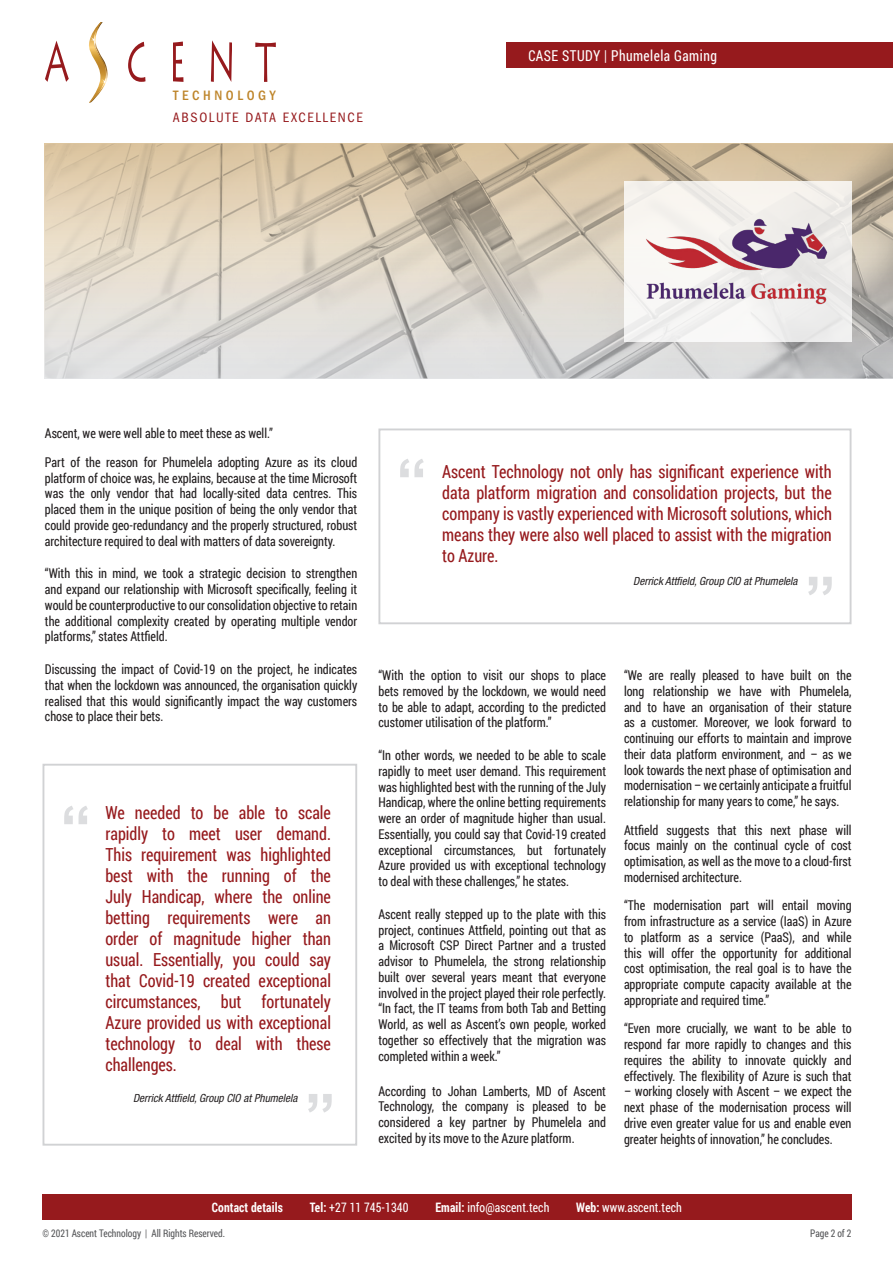
<style>
.page{position:relative;width:893px;height:1263px;background:#fff}
.page>*{position:absolute;margin:0;border:0;box-sizing:border-box;transform-origin:0 0}
.t1{font:18px/21px "Roboto Condensed";color:#961a1d;text-align:justify;scale:.9 1}
.t2{font:15px "Roboto Condensed";letter-spacing:.035em;color:#fff;scale:.9 1}
.t3{font:condensed 14.1px "Franklin Gothic EF";letter-spacing:.12em;color:#961a1d}
.t4{font:500 condensed 14.1px "Franklin Gothic EF";letter-spacing:.255em;color:#be852b}
.t5{font:13.5px/15.8px "Roboto Condensed";color:#231f20;text-align:justify;scale:.9 1}
.t6{font:13.05px "Roboto Condensed";letter-spacing:.01em;color:#fff;scale:.9 1}
.t7{font:700 13.05px "Roboto Condensed";letter-spacing:.01em;color:#fff;scale:.9 1}
.t8{font:italic condensed 11.25px "Helvetica Neue";color:#231f20}
.t9{font:10.5px "Roboto Condensed";color:#57585a;scale:.9 1}
.s1{font-weight:700}
</style>
<div class="page">
<img style="left:45px;top:144px;width:848px;height:234px">
<div style="left:506px;top:43px;width:387px;height:25px;background:#961a1d"></div>
<svg style="left:211px;top:40px;width:21px;height:42px"></svg>
<svg style="left:128px;top:42px;width:18px;height:40px"></svg>
<svg style="left:255px;top:42px;width:21px;height:40px"></svg>
<svg style="left:173px;top:42px;width:10px;height:40px"></svg>
<svg style="left:45px;top:41px;width:24px;height:41px"></svg>
<svg style="left:89px;top:22px;width:19px;height:81px"></svg>
<div style="left:43px;top:1194px;width:808px;height:25px;background:#961a1d"></div>
<div style="left:624px;top:181px;width:227px;height:160px;background:linear-gradient(to right,#f6f4f1,#f0eeeb)"></div>
<div style="left:378px;top:428px;width:473px;height:196px;border:2px solid #d1d2d4"></div>
<svg style="left:400px;top:459px;width:24px;height:18px"></svg>
<svg style="left:808px;top:577px;width:24px;height:18px"></svg>
<div style="left:43px;top:764px;width:314px;height:381px;border:2px solid #d1d2d4"></div>
<svg style="left:64px;top:806px;width:24px;height:18px"></svg>
<svg style="left:308px;top:1094px;width:24px;height:18px"></svg>
<img style="left:646px;top:207px;width:200px;height:114px">
<p class="t4" style="left:173px;top:87px;width:104px">TECHNOLOGY</p>
<p class="t3" style="left:173px;top:109px;width:192px">ABSOLUTE DATA EXCELLENCE</p>
<p class="t2" style="left:528px;top:45px;width:211px">CASE STUDY | Phumelela Gaming</p>
<p class="t5" style="left:45px;top:425px;width:255px">Ascent, we were well able to meet these as well.”</p>
<p class="t5" style="left:45px;top:454px;width:349px">Part of the reason for Phumelela adopting Azure as its cloud platform of choice was, he explains, because at the time Microsoft was the only vendor that had locally-sited data centres. This placed them in the unique position of being the only vendor that could provide geo-redundancy and the properly structured, robust architecture required to deal with matters of data sovereignty.</p>
<p class="t5" style="left:45px;top:565px;width:349px">“With this in mind, we took a strategic decision to strengthen and expand our relationship with Microsoft specifically, feeling it would be counterproductive to our consolidation objective to retain the additional complexity created by operating multiple vendor platforms,” states Attfield.</p>
<p class="t5" style="left:45px;top:661px;width:349px">Discussing the impact of Covid-19 on the project, he indicates that when the lockdown was announced, the organisation quickly realised that this would significantly impact the way customers chose to place their bets.</p>
<p class="t1" style="left:105px;top:802px;width:252px">We needed to be able to scale rapidly to meet user demand.<br>This requirement was highlighted best with the running of the July Handicap, where the online betting requirements were an order of magnitude higher than usual. Essentially, you could say that Covid-19 created exceptional circumstances, but fortunately Azure provided us with exceptional technology to deal with these challenges.</p>
<p class="t8" style="left:133px;top:1091px;width:166px">Derrick Attfield, Group CIO at Phumelela</p>
<p class="t1" style="left:442px;top:460px;width:434px">Ascent Technology not only has significant experience with data platform migration and consolidation projects, but the company is vastly experienced with Microsoft solutions, which means they were also well placed to assist with the migration to Azure.</p>
<p class="t8" style="left:633px;top:574px;width:166px">Derrick Attfield, Group CIO at Phumelela</p>
<p class="t5" style="left:378px;top:667px;width:254px">“With the option to visit our shops to place bets removed by the lockdown, we would need to be able to adapt, according to the predicted customer utilisation of the platform.”</p>
<p class="t5" style="left:378px;top:747px;width:254px">“In other words, we needed to be able to scale rapidly to meet user demand. This requirement was highlighted best with the running of the July Handicap, where the online betting requirements were an order of magnitude higher than usual.<br>Essentially, you could say that Covid-19 created exceptional circumstances, but fortunately Azure provided us with exceptional technology to deal with these challenges,” he states.</p>
<p class="t5" style="left:378px;top:906px;width:254px">Ascent really stepped up to the plate with this project, continues Attfield, pointing out that as a Microsoft CSP Direct Partner and a trusted advisor to Phumelela, the strong relationship built over several years meant that everyone involved in the project played their role perfectly. “In fact, the IT teams from both Tab and Betting World, as well as Ascent’s own people, worked together so effectively that the migration was completed within a week.”</p>
<p class="t5" style="left:378px;top:1082px;width:254px">According to Johan Lamberts, MD of Ascent Technology, the company is pleased to be considered a key partner by Phumelela and excited by its move to the Azure platform.</p>
<p class="t5" style="left:624px;top:667px;width:254px">“We are really pleased to have built on the long relationship we have with Phumelela, and to have an organisation of their stature as a customer. Moreover, we look forward to continuing our efforts to maintain and improve their data platform environment, and – as we look towards the next phase of optimisation and modernisation – we certainly anticipate a fruitful relationship for many years to come,” he says.</p>
<p class="t5" style="left:624px;top:821px;width:254px">Attfield suggests that this next phase will focus mainly on the continual cycle of cost optimisation, as well as the move to a cloud-first modernised architecture.</p>
<p class="t5" style="left:624px;top:897px;width:254px">“The modernisation part will entail moving from infrastructure as a service (IaaS) in Azure to platform as a service (PaaS), and while this will offer the opportunity for additional cost optimisation, the real goal is to have the appropriate compute capacity available at the appropriate and required time.”</p>
<p class="t5" style="left:624px;top:1020px;width:254px">“Even more crucially, we want to be able to respond far more rapidly to changes and this requires the ability to innovate quickly and effectively. The flexibility of Azure is such that</p>
<p class="t5" style="left:624px;top:1083px;width:254px">– working closely with Ascent – we expect the next phase of the modernisation process will drive even greater value for us and enable even greater heights of innovation,” he concludes.</p>
<p class="t7" style="left:212px;top:1198px;width:80px">Contact details</p>
<p class="t6" style="left:310px;top:1198px;width:111px"><span class="s1">Tel:</span> +27 11 745-1340</p>
<p class="t6" style="left:435px;top:1198px;width:128px"><span class="s1">Email:</span> info@ascent.tech</p>
<p class="t6" style="left:576px;top:1198px;width:119px"><span class="s1">Web:</span> www.ascent.tech</p>
<p class="t9" style="left:43px;top:1226px;width:204px">© 2021 Ascent Technology | All Rights Reserved.</p>
<p class="t9" style="left:810px;top:1226px;width:47px">Page 2 of 2</p>
</div>
